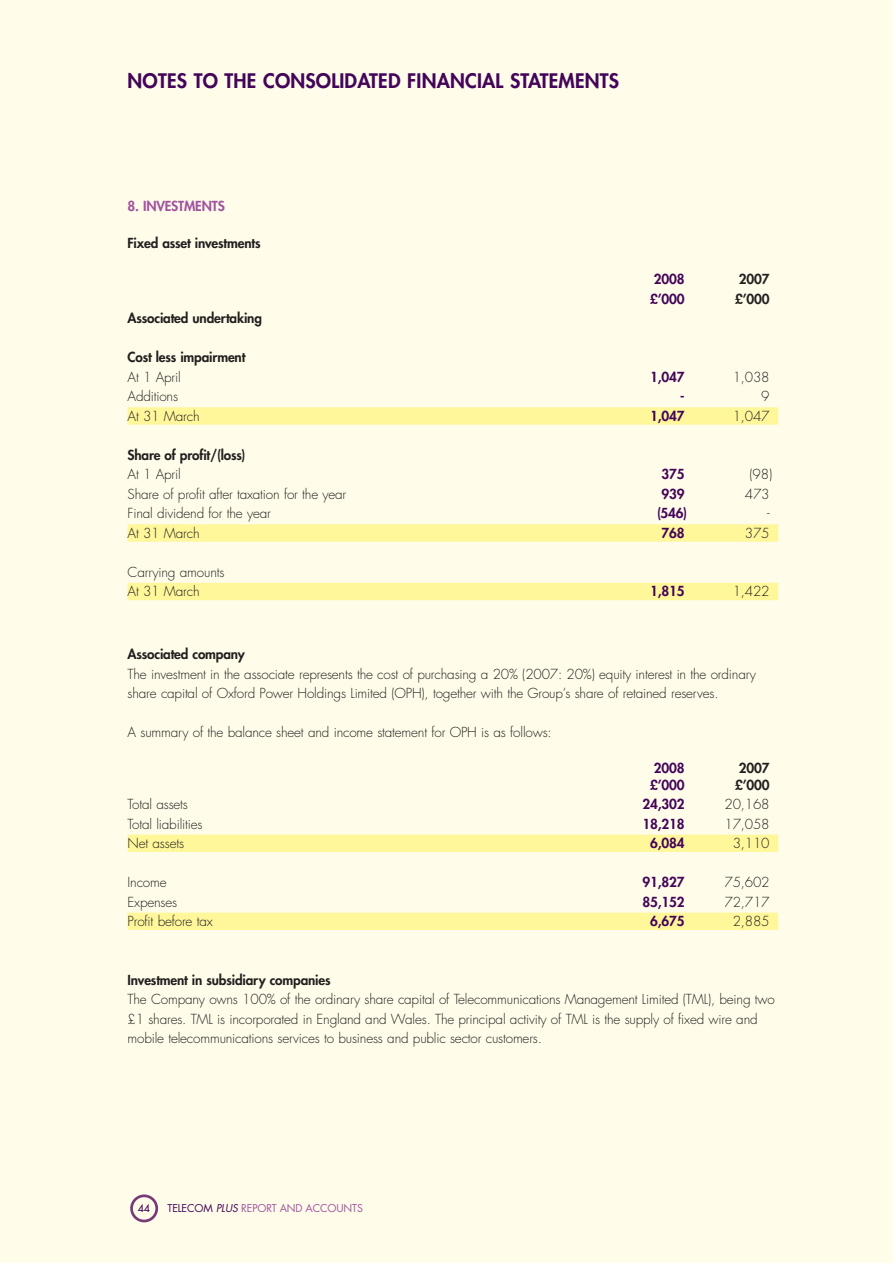
<style>
.page{position:relative;width:893px;height:1263px;background:#fffde9}
.page>*{position:absolute;margin:0;border:0;box-sizing:border-box;transform-origin:0 0}
.t1{font:800 19.5px "Futura Std";letter-spacing:.01em;color:#430459}
.t2{font:300 13.5px/19.5px "Futura Std";letter-spacing:-.015em;color:#231f20}
.t3{font:800 13.5px "Futura Std";letter-spacing:-.01em;color:#231f20}
.t4{font:800 13.5px "Futura Std";letter-spacing:-.01em;color:#430459}
.t5{font:800 13.5px "Futura Std";letter-spacing:-.01em;color:#a153a1}
.t6{font:10.5px "Futura Std";letter-spacing:-.01em;color:#a153a1}
.t7{font:500 10.5px "Futura Std";color:#430459}
.s1{color:#430459}
.s2{font-style:italic;color:#430459}
</style>
<div class="page">
<div style="left:130px;top:1194px;width:28px;height:28px;border:3px solid #793a78;border-radius:50%"></div>
<div style="left:128px;top:407px;width:650px;height:14px;background:#fff79a"></div>
<div style="left:128px;top:419px;width:650px;height:6px;background:#fff79a"></div>
<div style="left:128px;top:524px;width:650px;height:14px;background:#fff79a"></div>
<div style="left:128px;top:536px;width:650px;height:6px;background:#fff79a"></div>
<div style="left:128px;top:583px;width:650px;height:13px;background:#fff79a"></div>
<div style="left:128px;top:594px;width:650px;height:6px;background:#fff79a"></div>
<div style="left:128px;top:834px;width:650px;height:14px;background:#fff79a"></div>
<div style="left:128px;top:846px;width:650px;height:6px;background:#fff79a"></div>
<div style="left:128px;top:912px;width:650px;height:14px;background:#fff79a"></div>
<div style="left:128px;top:924px;width:650px;height:6px;background:#fff79a"></div>
<h1 class="t1" style="left:128px;top:72px;width:493px">NOTES TO THE CONSOLIDATED FINANCIAL STATEMENTS</h1>
<p class="t5" style="left:128px;top:200px;width:99px">8. INVESTMENTS</p>
<p class="t3" style="left:128px;top:237px;width:135px">Fixed asset investments</p>
<p class="t4" style="left:654px;top:273px;width:32px">2008</p>
<p class="t3" style="left:739px;top:273px;width:32px">2007</p>
<p class="t4" style="left:650px;top:292px;width:36px">£’000</p>
<p class="t3" style="left:735px;top:292px;width:36px">£’000</p>
<p class="t3" style="left:128px;top:312px;width:136px">Associated undertaking</p>
<p class="t3" style="left:128px;top:351px;width:119px">Cost less impairment</p>
<p class="t2" style="left:128px;top:368px;width:55px">At 1 April</p>
<p class="t4" style="left:650px;top:370px;width:36px">1,047</p>
<p class="t2" style="left:733px;top:368px;width:38px">1,038</p>
<p class="t2" style="left:128px;top:388px;width:52px">Additions</p>
<p class="t4" style="left:680px;top:390px;width:6px">-</p>
<p class="t2" style="left:761px;top:388px;width:10px">9</p>
<p class="t2" style="left:128px;top:407px;width:74px">At 31 March</p>
<p class="t4" style="left:650px;top:409px;width:36px">1,047</p>
<p class="t2" style="left:733px;top:407px;width:38px">1,047</p>
<p class="t3" style="left:128px;top:448px;width:119px">Share of profit/(loss)</p>
<p class="t2" style="left:128px;top:466px;width:55px">At 1 April</p>
<p class="t4" style="left:661px;top:468px;width:25px">375</p>
<p class="t2" style="left:749px;top:466px;width:24px">(98)</p>
<p class="t2" style="left:128px;top:485px;width:220px">Share of profit after taxation for the year</p>
<p class="t4" style="left:661px;top:487px;width:25px">939</p>
<p class="t2" style="left:745px;top:485px;width:26px">473</p>
<p class="t2" style="left:128px;top:505px;width:145px">Final dividend for the year</p>
<p class="t4" style="left:657px;top:507px;width:32px">(546)</p>
<p class="t2" style="left:767px;top:505px;width:4px">-</p>
<p class="t2" style="left:128px;top:524px;width:74px">At 31 March</p>
<p class="t4" style="left:661px;top:526px;width:25px">768</p>
<p class="t2" style="left:745px;top:524px;width:26px">375</p>
<p class="t2" style="left:128px;top:563px;width:98px">Carrying amounts<br>At 31 March</p>
<p class="t4" style="left:650px;top:585px;width:36px">1,815</p>
<p class="t2" style="left:733px;top:583px;width:38px">1,422</p>
<p class="t3" style="left:128px;top:648px;width:119px">Associated company</p>
<p class="t2" style="left:128px;top:665px;width:630px">The investment in the associate represents the cost of purchasing a 20% (2007: 20%) equity interest in the ordinary share capital of Oxford Power Holdings Limited (OPH), together with the Group’s share of retained reserves.</p>
<p class="t2" style="left:128px;top:723px;width:426px">A summary of the balance sheet and income statement for OPH is as follows:</p>
<p class="t4" style="left:654px;top:762px;width:32px">2008</p>
<p class="t3" style="left:739px;top:762px;width:32px">2007</p>
<p class="t4" style="left:650px;top:778px;width:36px">£’000</p>
<p class="t3" style="left:735px;top:778px;width:36px">£’000</p>
<p class="t2" style="left:128px;top:795px;width:62px">Total assets</p>
<p class="t4" style="left:642px;top:798px;width:44px">24,302</p>
<p class="t2" style="left:724px;top:795px;width:47px">20,168</p>
<p class="t2" style="left:128px;top:815px;width:77px">Total liabilities</p>
<p class="t4" style="left:642px;top:817px;width:44px">18,218</p>
<p class="t2" style="left:724px;top:815px;width:47px">17,058</p>
<p class="t2" style="left:128px;top:834px;width:58px">Net assets</p>
<p class="t4" style="left:650px;top:837px;width:36px">6,084</p>
<p class="t2" style="left:733px;top:834px;width:38px">3,110</p>
<p class="t2" style="left:128px;top:873px;width:41px">Income</p>
<p class="t4" style="left:642px;top:876px;width:44px">91,827</p>
<p class="t2" style="left:724px;top:873px;width:47px">75,602</p>
<p class="t2" style="left:128px;top:893px;width:51px">Expenses</p>
<p class="t4" style="left:642px;top:895px;width:44px">85,152</p>
<p class="t2" style="left:724px;top:893px;width:47px">72,717</p>
<p class="t2" style="left:128px;top:912px;width:87px">Profit before tax</p>
<p class="t4" style="left:650px;top:915px;width:36px">6,675</p>
<p class="t2" style="left:733px;top:912px;width:38px">2,885</p>
<p class="t3" style="left:128px;top:973px;width:205px">Investment in subsidiary companies</p>
<p class="t2" style="left:128px;top:990px;width:649px">The Company owns 100% of the ordinary share capital of Telecommunications Management Limited (TML), being two £1 shares. TML is incorporated in England and Wales. The principal activity of TML is the supply of fixed wire and mobile telecommunications services to business and public sector customers.</p>
<p class="t7" style="left:138px;top:1202px;width:14px">44</p>
<p class="t6" style="left:168px;top:1203px;width:197px"><span class="s1">TELECOM</span> <span class="s2">PLUS</span> REPORT AND ACCOUNTS</p>
</div>
